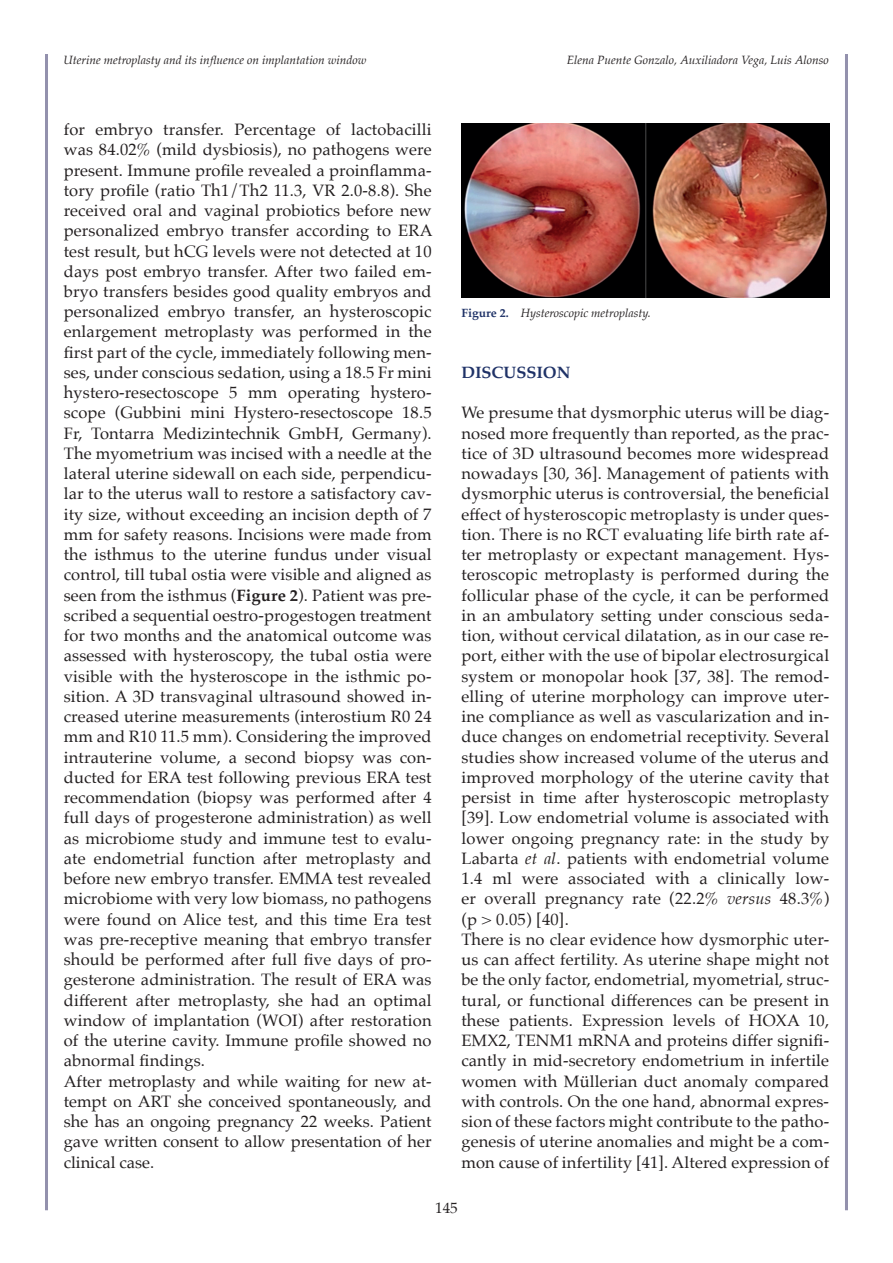
<style>
.page{position:relative;width:893px;height:1263px;background:#fff}
.page>*{position:absolute;margin:0;border:0;box-sizing:border-box;transform-origin:0 0}
.t1{font:16.5px/20.2px "Palatino";letter-spacing:.01em;color:#231f20}
.t2{font:700 16.5px "Palatino";color:#1f3267}
.t3{font:15px "Palatino";color:#231f20}
.t4{font:italic 12px "Palatino";color:#231f20}
.s1{font-weight:700}
.s2{font-weight:700;font-style:normal;color:#1f3267}
.s3{font-style:italic}
</style>
<div class="page">
<hr style="left:45px;top:54px;width:3px;height:1156px;background:#9391ad">
<hr style="left:845px;top:54px;width:3px;height:1156px;background:#9391ad">
<img style="left:461px;top:123px;width:368px;height:174px">
<p class="t4" style="left:64px;top:50px;width:304px">Uterine metroplasty and its influence on implantation window</p>
<p class="t4" style="left:567px;top:50px;width:264px">Elena Puente Gonzalo, Auxiliadora Vega, Luis Alonso</p>
<p class="t1" style="left:64px;top:119px;width:370px">for embryo transfer. Percentage of lactobacilli was 84.02% (mild dysbiosis), no pathogens were present. Immune profile revealed a proinflamma&shy;tory profile (ratio Th1/Th2 11.3, VR 2.0-8.8). She received oral and vaginal probiotics before new personalized embryo transfer according to ERA test result, but hCG levels were not detected at 10 days post embryo transfer. After two failed em&shy;bryo transfers besides good quality embryos and personalized embryo transfer, an hysteroscopic enlargement metroplasty was performed in the first part of the cycle, immediately following men&shy;ses, under conscious sedation, using a 18.5 Fr mini hystero-resectoscope 5 mm operating hystero&shy;scope (Gubbini mini Hystero-resectoscope 18.5<br>Fr, Tontarra Medizintechnik GmbH, Germany).<br>The myometrium was incised with a needle at the lateral uterine sidewall on each side, perpendicu&shy;lar to the uterus wall to restore a satisfactory cav&shy;ity size, without exceeding an incision depth of 7 mm for safety reasons. Incisions were made from the isthmus to the uterine fundus under visual control, till tubal ostia were visible and aligned as seen from the isthmus (<span class="s1">Figure 2</span>). Patient was pre&shy;scribed a sequential oestro-progestogen treatment for two months and the anatomical outcome was assessed with hysteroscopy, the tubal ostia were visible with the hysteroscope in the isthmic po&shy;sition. A 3D transvaginal ultrasound showed in&shy;creased uterine measurements (interostium R0 24 mm and R10 11.5 mm). Considering the improved intrauterine volume, a second biopsy was con&shy;ducted for ERA test following previous ERA test recommendation (biopsy was performed after 4 full days of progesterone administration) as well as microbiome study and immune test to evalu&shy;ate endometrial function after metroplasty and before new embryo transfer. EMMA test revealed microbiome with very low biomass, no pathogens were found on Alice test, and this time Era test was pre-receptive meaning that embryo transfer should be performed after full five days of pro&shy;gesterone administration. The result of ERA was different after metroplasty, she had an optimal window of implantation (WOI) after restoration of the uterine cavity. Immune profile showed no abnormal findings.<br>After metroplasty and while waiting for new at&shy;tempt on ART she conceived spontaneously, and she has an ongoing pregnancy 22 weeks. Patient gave written consent to allow presentation of her clinical case.</p>
<p class="t4" style="left:461px;top:303px;width:191px"><span class="s2">Figure 2.</span> Hysteroscopic metroplasty.</p>
<p class="t2" style="left:461px;top:358px;width:111px">DISCUSSION</p>
<p class="t1" style="left:461px;top:402px;width:369px">We presume that dysmorphic uterus will be diag&shy;nosed more frequently than reported, as the prac&shy;tice of 3D ultrasound becomes more widespread nowadays [30, 36]. Management of patients with dysmorphic uterus is controversial, the beneficial effect of hysteroscopic metroplasty is under ques&shy;tion. There is no RCT evaluating life birth rate af&shy;ter metroplasty or expectant management. Hys&shy;teroscopic metroplasty is performed during the follicular phase of the cycle, it can be performed in an ambulatory setting under conscious seda&shy;tion, without cervical dilatation, as in our case re&shy;port, either with the use of bipolar electrosurgical system or monopolar hook [37, 38]. The remod&shy;elling of uterine morphology can improve uter&shy;ine compliance as well as vascularization and in&shy;duce changes on endometrial receptivity. Several studies show increased volume of the uterus and improved morphology of the uterine cavity that persist in time after hysteroscopic metroplasty [39]. Low endometrial volume is associated with lower ongoing pregnancy rate: in the study by Labarta <span class="s3">et al</span>. patients with endometrial volume 1.4 ml were associated with a clinically low&shy;er overall pregnancy rate (22.2% <span class="s3">versus</span> 48.3%) (p &gt; 0.05) [40].<br>There is no clear evidence how dysmorphic uter&shy;us can affect fertility. As uterine shape might not be the only factor, endometrial, myometrial, struc&shy;tural, or functional differences can be present in these patients. Expression levels of HOXA 10, EMX2, TENM1 mRNA and proteins differ signifi&shy;cantly in mid-secretory endometrium in infertile women with Müllerian duct anomaly compared with controls. On the one hand, abnormal expres&shy;sion of these factors might contribute to the patho&shy;genesis of uterine anomalies and might be a com&shy;mon cause of infertility [41]. Altered expression of</p>
<p class="t3" style="left:435px;top:1195px;width:24px">145</p>
</div>
